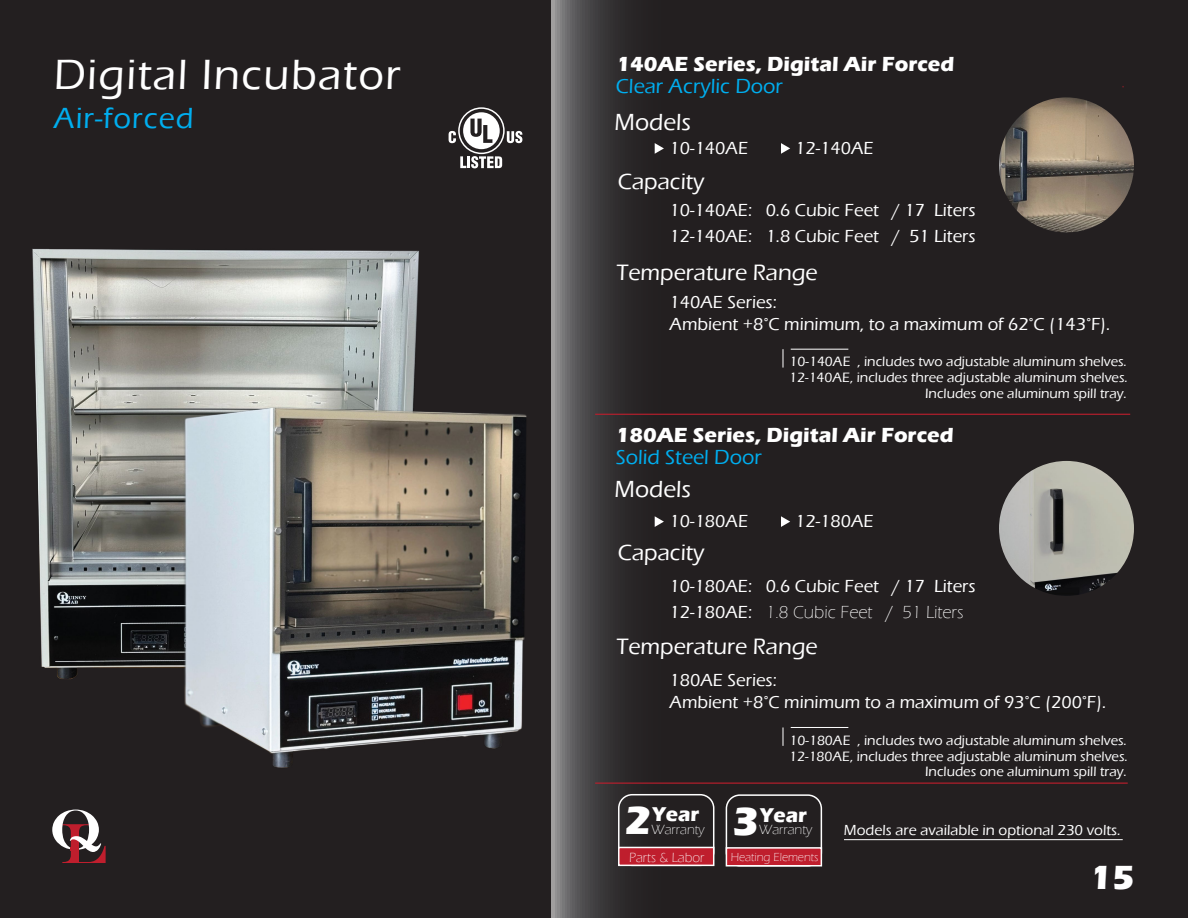
<style>
.page{position:relative;width:1188px;height:918px;background:#231f20}
.page>*{position:absolute;margin:0;border:0;box-sizing:border-box;transform-origin:0 0}
.t1{font:56.85px "Engravers";color:#fff}
.t2{font:500 43.5px "Eras ITC";letter-spacing:.035em;color:#fff}
.t3{font:700 41.1px "Eras ITC";color:#fff}
.t4{font:700 34.5px "Eras ITC";color:#fff}
.t5{font:500 30px "Eras ITC";letter-spacing:.035em;color:#00aeef}
.t6{font:500 24px "Eras ITC";color:#fff}
.t7{font:500 22.95px "Eras ITC";color:#fff}
.t8{font:700 21px "Eras ITC";color:#fff}
.t9{font:500 21px "Eras ITC";color:#00aeef}
.t10{font:700 20.55px "Eras ITC";color:#fff}
.t11{font:500 18px/26.4px "Eras ITC";color:#fff}
.t12{font:500 15px "Eras ITC";color:#fff}
.t13{font:500 13.95px/15.9px "Eras ITC";color:#fff}
.t14{font:300 13.65px "Eras ITC";color:#fff}
.t15{font:300 12px "Eras ITC";color:#fff}
.s1{color:#bf1e2d}
.s2{font-weight:300}
</style>
<div class="page">
<svg style="left:552px;top:0;width:582px;height:918px"></svg>
<svg style="left:71px;top:847px;width:8px;height:4px"></svg>
<svg style="left:460px;top:156px;width:42px;height:12px"></svg>
<svg style="left:507px;top:131px;width:16px;height:12px"></svg>
<div style="left:458px;top:107px;width:47px;height:47px;border:2px solid #fff;border-radius:50%"></div>
<div style="left:463px;top:112px;width:37px;height:37px;background:#fff;border-radius:50%"></div>
<svg style="left:449px;top:131px;width:7px;height:12px"></svg>
<svg style="left:470px;top:119px;width:22px;height:24px"></svg>
<img style="left:32px;top:248px;width:387px;height:431px">
<img style="left:179px;top:406px;width:348px;height:362px">
<hr style="left:595px;top:783px;width:533px;height:1px;background:#bf1e2d">
<div style="left:618px;top:794px;width:96px;height:72px;border:2px solid #fff;border-radius:14px"></div>
<div style="left:618px;top:847px;width:96px;height:19px;background:#bf1e2d;border:2px solid #fff"></div>
<div style="left:726px;top:794px;width:96px;height:73px;border:2px solid #fff;border-radius:14px"></div>
<div style="left:726px;top:847px;width:96px;height:20px;background:#bf1e2d;border:2px solid #fff"></div>
<hr style="left:595px;top:414px;width:535px;height:1px;background:#bf1e2d">
<svg style="left:655px;top:143px;width:9px;height:11px"></svg>
<svg style="left:781px;top:143px;width:9px;height:11px"></svg>
<svg style="left:655px;top:516px;width:9px;height:11px"></svg>
<svg style="left:781px;top:516px;width:9px;height:11px"></svg>
<svg style="left:783px;top:349px;width:1px;height:19px"></svg>
<hr style="left:791px;top:349px;width:57px;height:1px;background:#fff">
<svg style="left:783px;top:727px;width:1px;height:19px"></svg>
<hr style="left:791px;top:727px;width:57px;height:1px;background:#fff">
<img style="left:999px;top:97px;width:135px;height:135px;border-radius:68px">
<img style="left:999px;top:461px;width:135px;height:135px;border-radius:68px">
<hr style="left:844px;top:839px;width:279px;height:1px;background:#fff">
<h2 class="t2" style="left:54px;top:50px;width:349px">Digital Incubator</h2>
<h3 class="t5" style="left:54px;top:101px;width:141px">Air-forced</h3>
<h1 class="t1" style="left:48px;top:796px;width:61px">Q<span class="s1">L</span></h1>
<p class="t8" style="left:616px;top:52px;width:339px">140AE Series, Digital Air Forced</p>
<p class="t9" style="left:616px;top:74px;width:169px">Clear Acrylic Door</p>
<h3 class="t6" style="left:615px;top:108px;width:78px">Models</h3>
<p class="t11" style="left:670px;top:135px;width:80px">10-140AE</p>
<p class="t11" style="left:795px;top:135px;width:80px">12-140AE</p>
<p class="t7" style="left:618px;top:168px;width:88px">Capacity</p>
<p class="t11" style="left:670px;top:197px;width:308px">10-140AE: 0.6 Cubic Feet / 17 Liters<br>12-140AE: 1.8 Cubic Feet / 51 Liters</p>
<p class="t7" style="left:616px;top:260px;width:203px">Temperature Range</p>
<p class="t11" style="left:670px;top:291px;width:442px;line-height:21.6px">140AE Series:<br>Ambient +8°C minimum, to a maximum of 62°C (143°F).</p>
<p class="t13" style="left:789px;top:354px;width:340px">10-140AE , includes two adjustable aluminum shelves.<br>12-140AE, includes three adjustable aluminum shelves.</p>
<p class="t13" style="left:925px;top:386px;width:203px">Includes one aluminum spill tray.</p>
<p class="t8" style="left:616px;top:423px;width:339px">180AE Series, Digital Air Forced</p>
<p class="t9" style="left:616px;top:445px;width:148px">Solid Steel Door</p>
<h3 class="t6" style="left:615px;top:475px;width:78px">Models</h3>
<p class="t11" style="left:670px;top:508px;width:80px">10-180AE</p>
<p class="t11" style="left:795px;top:508px;width:80px">12-180AE</p>
<p class="t7" style="left:618px;top:540px;width:88px">Capacity</p>
<p class="t11" style="left:670px;top:573px;width:308px">10-180AE: 0.6 Cubic Feet / 17 Liters<br>12-180AE: <span class="s2">1.8 Cubic Feet / 51 Liters</span></p>
<p class="t7" style="left:616px;top:633px;width:203px">Temperature Range</p>
<p class="t11" style="left:670px;top:670px;width:438px;line-height:21.6px">180AE Series:<br>Ambient +8°C minimum to a maximum of 93°C (200°F).</p>
<p class="t13" style="left:789px;top:732px;width:340px">10-180AE , includes two adjustable aluminum shelves.<br>12-180AE, includes three adjustable aluminum shelves.</p>
<p class="t13" style="left:925px;top:764px;width:203px">Includes one aluminum spill tray.</p>
<h3 class="t3" style="left:625px;top:797px;width:28px">2</h3>
<p class="t10" style="left:653px;top:803px;width:48px">Year</p>
<p class="t14" style="left:629px;top:850px;width:77px">Parts &amp; Labor</p>
<p class="t14" style="left:651px;top:822px;width:55px">Warranty</p>
<h3 class="t3" style="left:732px;top:797px;width:28px">3</h3>
<p class="t10" style="left:760px;top:803px;width:48px">Year</p>
<p class="t15" style="left:731px;top:851px;width:89px">Heating Elements</p>
<p class="t14" style="left:759px;top:822px;width:55px">Warranty</p>
<p class="t12" style="left:844px;top:822px;width:278px">Models are available in optional 230 volts.</p>
<h3 class="t4" style="left:1090px;top:858px;width:46px">15</h3>
</div>
